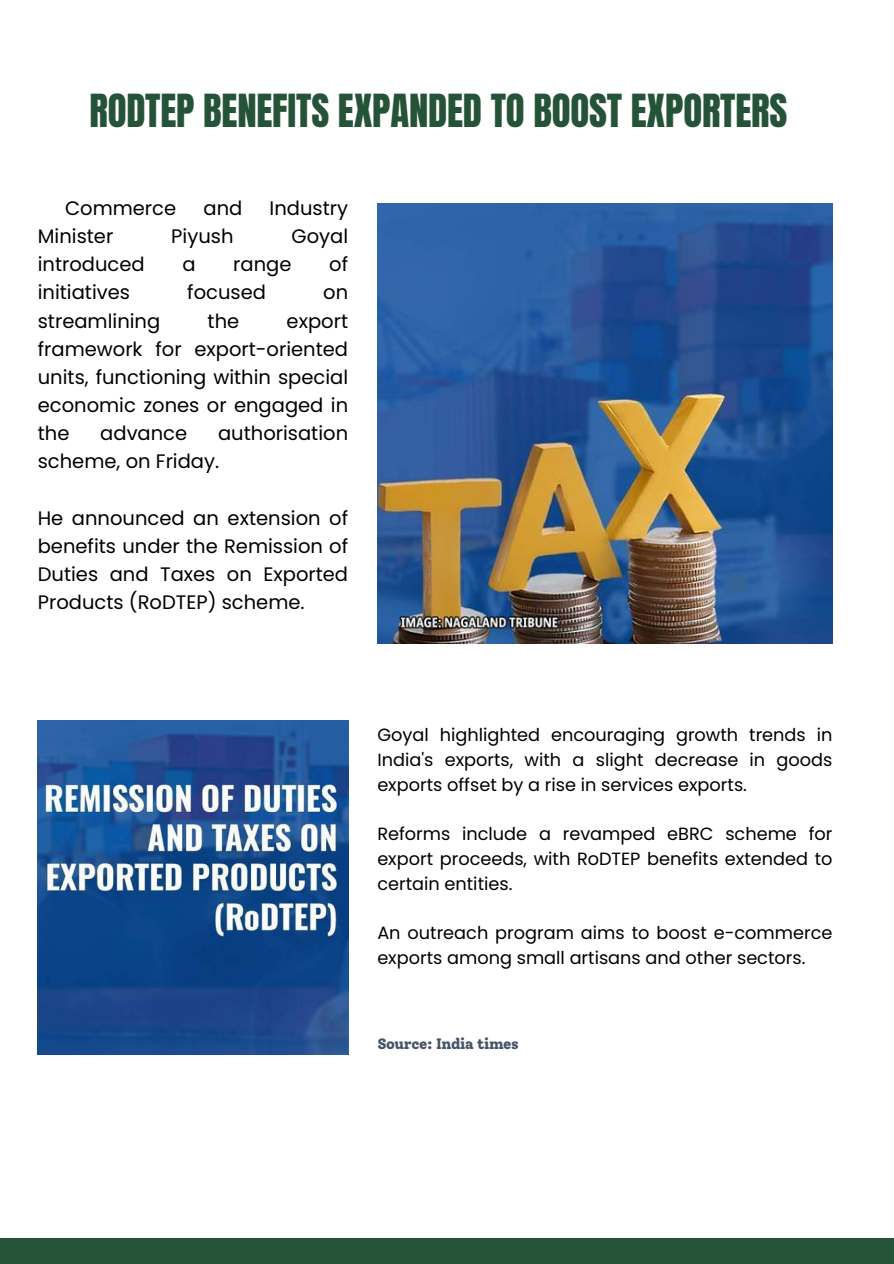
<style>
.page{position:relative;width:894px;height:1264px;background:#fff}
.page>*{position:absolute;margin:0;border:0;box-sizing:border-box;transform-origin:0 0}
.t1{font:38.7px "Anton";letter-spacing:-.005em;color:#255338}
.t2{font:19.5px/28.2px "Poppins";color:#000;text-align:justify}
.t3{font:17.7px/24.8px "Poppins";color:#000;text-align:justify}
.t4{font:800 15px "Solway";letter-spacing:-.025em;color:#455369}
</style>
<div class="page">
<img style="left:377px;top:203px;width:455px;height:440px">
<img style="left:38px;top:721px;width:310px;height:333px">
<div style="left:0;top:1238px;width:893px;height:25px;background:#255338"></div>
<h1 class="t1" style="left:89px;top:83px;width:699px">RODTEP BENEFITS EXPANDED TO BOOST EXPORTERS</h1>
<p class="t2" style="left:65px;top:194px;width:112px">Commerce</p>
<p class="t2" style="left:203px;top:194px;width:40px">and</p>
<p class="t2" style="left:269px;top:194px;width:80px">Industry</p>
<p class="t2" style="left:38px;top:222px;width:77px">Minister</p>
<p class="t2" style="left:171px;top:222px;width:64px">Piyush</p>
<p class="t2" style="left:291px;top:222px;width:58px">Goyal</p>
<p class="t2" style="left:38px;top:250px;width:108px">introduced</p>
<p class="t2" style="left:182px;top:250px;width:15px">a</p>
<p class="t2" style="left:233px;top:250px;width:60px">range</p>
<p class="t2" style="left:329px;top:250px;width:20px">of</p>
<p class="t2" style="left:38px;top:278px;width:94px">initiatives</p>
<p class="t2" style="left:187px;top:278px;width:80px">focused</p>
<p class="t2" style="left:323px;top:278px;width:26px">on</p>
<p class="t2" style="left:38px;top:307px;width:124px">streamlining</p>
<p class="t2" style="left:207px;top:307px;width:33px">the</p>
<p class="t2" style="left:38px;top:307px;width:312px;text-indent:249px">export framework for export-oriented units, functioning within special economic zones or engaged in the</p>
<p class="t2" style="left:38px;top:419px;width:312px;text-indent:180px">authorisation scheme, on Friday.</p>
<p class="t2" style="left:38px;top:503px;width:312px">He announced an extension of benefits under the Remission of Duties and Taxes on Exported Products (RoDTEP) scheme.</p>
<p class="t2" style="left:100px;top:419px;width:88px">advance</p>
<p class="t3" style="left:377px;top:722px;width:456px">Goyal highlighted encouraging growth trends in India's exports, with a slight decrease in goods exports offset by a rise in services exports.</p>
<p class="t3" style="left:377px;top:821px;width:456px">Reforms include a revamped eBRC scheme for export proceeds, with RoDTEP benefits extended to certain entities.</p>
<p class="t3" style="left:377px;top:920px;width:456px">An outreach program aims to boost e-commerce exports among small artisans and other sectors.</p>
<p class="t4" style="left:377px;top:1035px;width:143px">Source: India times</p>
</div>
